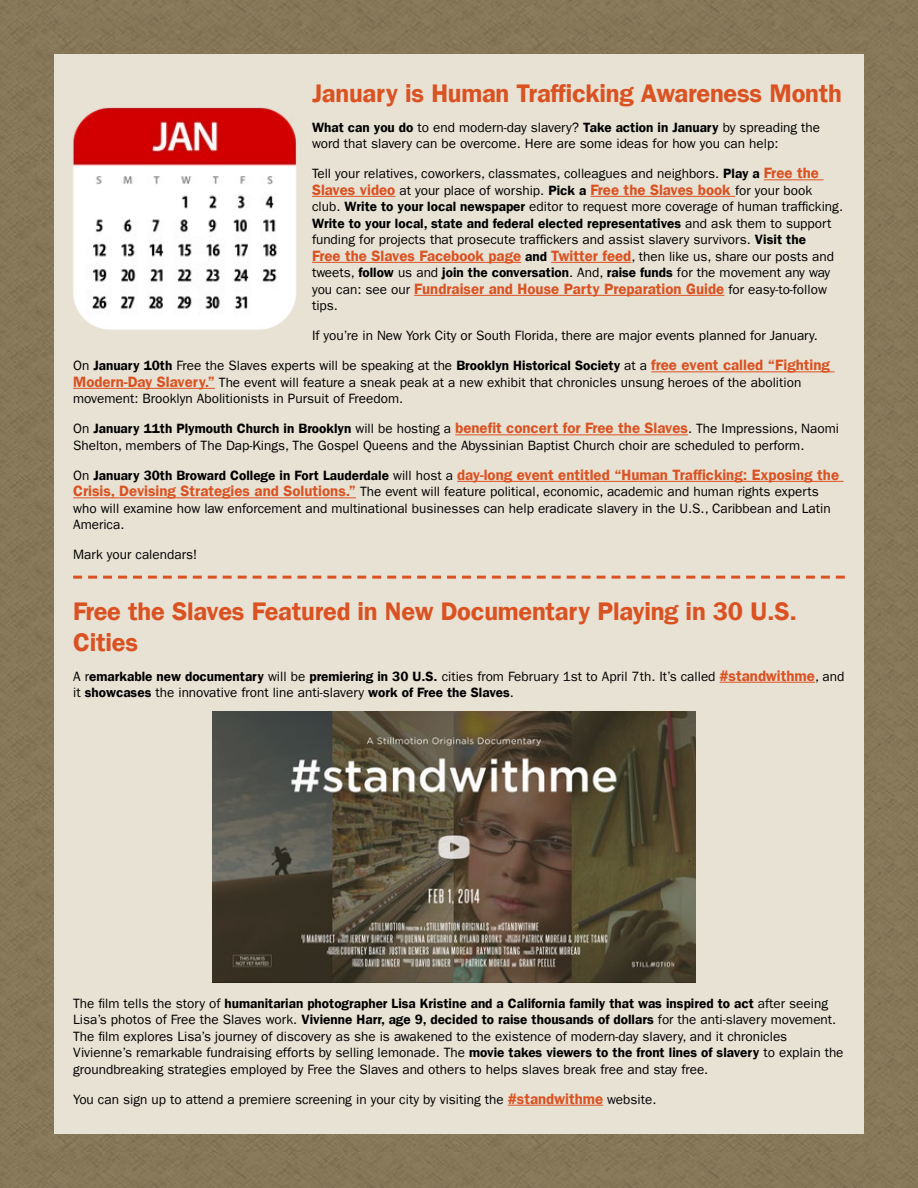
<style>
.page{position:relative;width:918px;height:1188px;background:#857758}
.page>*{position:absolute;margin:0;border:0;box-sizing:border-box;transform-origin:0 0}
.t1{font:600 25.5px/30.6px "Franklin Gothic LT";letter-spacing:-.01em;color:#da5222}
.t2{font:600 15px "Franklin Gothic LT";color:#da5222}
.t3{font:13.5px/16.5px "Franklin Gothic LT";color:#000}
.s1{font-weight:600}
.s2{font-weight:600;font-size:15px;color:#da5222}
.s3{font-size:13.5px;color:#000}
.s4{font-weight:400;font-size:13.5px;color:#000}
</style>
<div class="page">
<div style="left:54px;top:54px;width:810px;height:1080px;background:#e8e2d4"></div>
<hr style="left:764px;top:179px;width:59px;height:1px;background:#da5222">
<hr style="left:312px;top:196px;width:83px;height:1px;background:#da5222">
<hr style="left:590px;top:196px;width:145px;height:1px;background:#da5222">
<hr style="left:312px;top:262px;width:209px;height:1px;background:#da5222">
<hr style="left:551px;top:262px;width:80px;height:1px;background:#da5222">
<hr style="left:414px;top:295px;width:310px;height:1px;background:#da5222">
<hr style="left:651px;top:371px;width:183px;height:1px;background:#da5222">
<hr style="left:73px;top:388px;width:142px;height:1px;background:#da5222">
<hr style="left:455px;top:434px;width:233px;height:1px;background:#da5222">
<hr style="left:457px;top:481px;width:387px;height:1px;background:#da5222">
<hr style="left:73px;top:497px;width:283px;height:1px;background:#da5222">
<hr style="left:720px;top:682px;width:95px;height:1px;background:#da5222">
<hr style="left:508px;top:1105px;width:95px;height:1px;background:#da5222">
<svg style="left:73px;top:576px;width:772px;height:3px"></svg>
<img style="left:73px;top:107px;width:224px;height:223px">
<img style="left:213px;top:712px;width:482px;height:271px">
<h1 class="t1" style="left:312px;top:78px;width:531px">January is Human Trafficking Awareness Month</h1>
<p class="t3" style="left:312px;top:119px;width:510px"><span class="s1">What can you do</span> to end modern-day slavery? <span class="s1">Take action in January</span> by spreading the word that slavery can be overcome. Here are some ideas for how you can help:</p>
<p class="t3" style="left:312px;top:166px;width:533px">Tell your relatives, coworkers, classmates, colleagues and neighbors. <span class="s1">Play a</span> <span class="s2">Free the Slaves video</span> at your place of worship. <span class="s1">Pick a</span> <span class="s2">Free the Slaves book</span> for your book club. <span class="s1">Write to your local newspaper</span> editor to request more coverage of human trafficking.<br><span class="s1">Write to your local, state and federal elected representatives</span> and ask them to support funding for projects that prosecute traffickers and assist slavery survivors. <span class="s1">Visit the</span></p>
<p class="t2" style="left:312px;top:247px;width:524px">Free the Slaves Facebook page <span class="s3">and</span> Twitter feed<span class="s4">, then like us, share our posts and</span></p>
<p class="t3" style="left:312px;top:265px;width:520px">tweets, <span class="s1">follow</span> us and <span class="s1">join the conversation</span>. And, <span class="s1">raise funds</span> for the movement any way</p>
<p class="t2" style="left:312px;top:280px;width:516px"><span class="s4">you can: see our</span> Fundraiser and House Party Preparation Guide <span class="s4">for easy-to-follow</span></p>
<p class="t3" style="left:312px;top:298px;width:27px">tips.</p>
<p class="t3" style="left:312px;top:328px;width:507px">If you’re in New York City or South Florida, there are major events planned for January.</p>
<p class="t3" style="left:73px;top:358px;width:758px">On <span class="s1">January 10th</span> Free the Slaves experts will be speaking at the <span class="s1">Brooklyn Historical Society</span> at a <span class="s2">free event called “Fighting<br>Modern-Day Slavery.”</span> The event will feature a sneak peak at a new exhibit that chronicles unsung heroes of the abolition movement: Brooklyn Abolitionists in Pursuit of Freedom.</p>
<p class="t3" style="left:73px;top:421px;width:767px">On <span class="s1">January 11th Plymouth Church in Brooklyn</span> will be hosting a <span class="s2">benefit concert for Free the Slaves</span>. The Impressions, Naomi<br>Shelton, members of The Dap-Kings, The Gospel Queens and the Abyssinian Baptist Church choir are scheduled to perform.</p>
<p class="t2" style="left:73px;top:466px;width:767px"><span class="s4">On</span> <span class="s3">January 30th Broward College in Fort Lauderdale</span> <span class="s4">will host a</span> day-long event entitled “Human Trafficking: Exposing the</p>
<p class="t3" style="left:73px;top:484px;width:759px"><span class="s2">Crisis, Devising Strategies and Solutions.”</span> The event will feature political, economic, academic and human rights experts who will examine how law enforcement and multinational businesses can help eradicate slavery in the U.S., Caribbean and Latin<br>America.</p>
<p class="t3" style="left:73px;top:547px;width:126px">Mark your calendars!</p>
<h1 class="t1" style="left:73px;top:596px;width:725px">Free the Slaves Featured in New Documentary Playing in 30 U.S.<br>Cities</h1>
<p class="t3" style="left:73px;top:668px;width:773px">A r<span class="s1">emarkable new documentary</span> will be <span class="s1">premiering in 30 U.S.</span> cities from February 1st to April 7th. It’s called <span class="s2">#standwithme</span>, and it <span class="s1">showcases</span> the innovative front line anti-slavery <span class="s1">work of Free the Slaves</span>.</p>
<p class="t3" style="left:73px;top:995px;width:772px">The film tells the story of <span class="s1">humanitarian photographer Lisa Kristine and a California family that was inspired to act</span> after seeing Lisa’s photos of Free the Slaves work. <span class="s1">Vivienne Harr, age 9, decided to raise thousands of dollars</span> for the anti-slavery movement.<br>The film explores Lisa’s journey of discovery as she is awakened to the existence of modern-day slavery, and it chronicles Vivienne’s remarkable fundraising efforts by selling lemonade. The <span class="s1">movie takes viewers to the front lines of slavery</span> to explain the groundbreaking strategies employed by Free the Slaves and others to helps slaves break free and stay free.</p>
<p class="t3" style="left:73px;top:1091px;width:585px">You can sign up to attend a premiere screening in your city by visiting the <span class="s2">#standwithme</span> website.</p>
</div>
